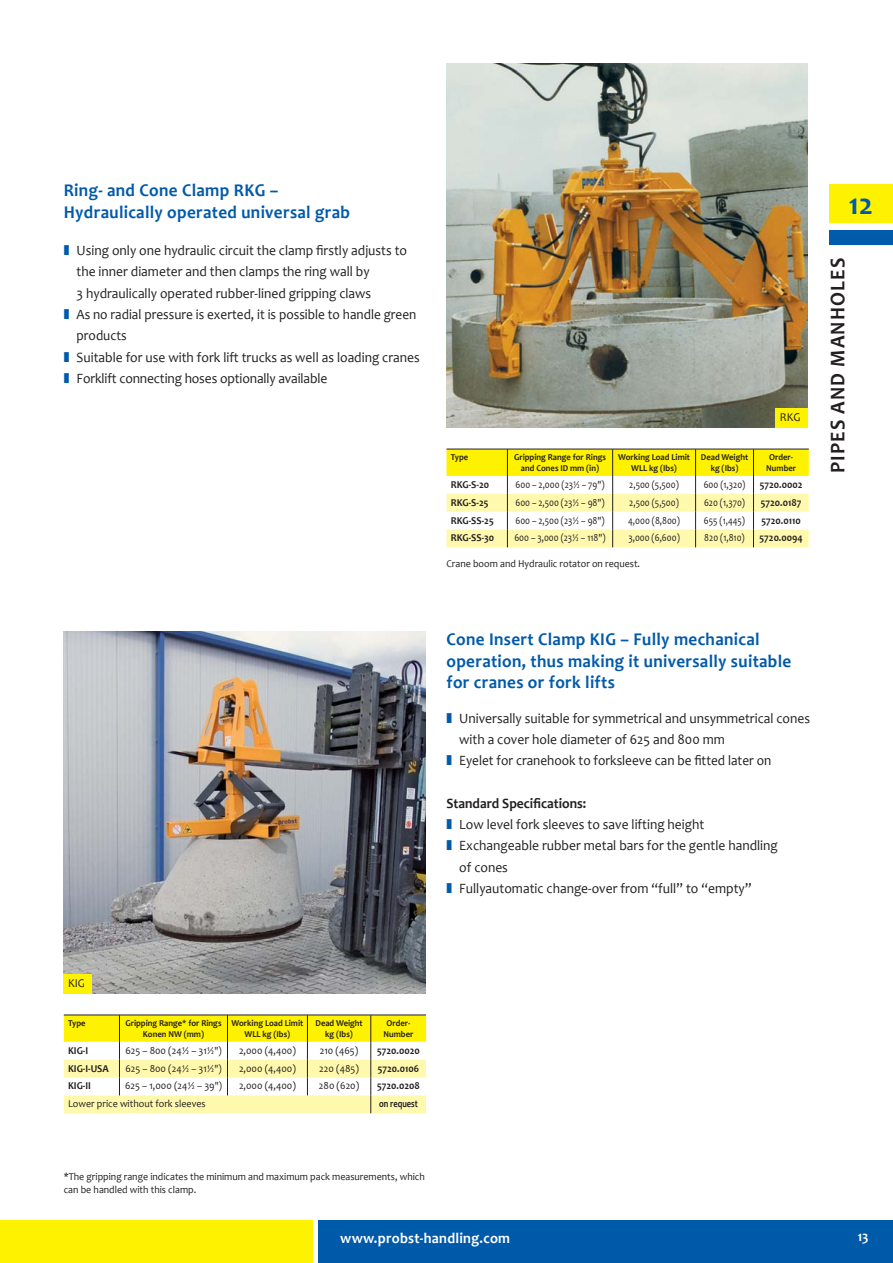
<style>
.page{position:relative;width:893px;height:1263px;background:#fff}
.page>*{position:absolute;margin:0;border:0;box-sizing:border-box;transform-origin:0 0}
.t1{font:700 30px "Candara";color:#005aaa}
.t2{font:700 21px "Candara";letter-spacing:.06em;color:#231f20;scale:.95 1}
.t3{font:700 18px/21.6px "Candara";letter-spacing:.02em;color:#005aaa;scale:.95 1}
.t4{font:700 15px "Candara";letter-spacing:.02em;color:#fff;scale:.95 1}
.t5{font:14.25px/21.3px "Candara";color:#231f20;scale:.95 1}
.t6{font:700 14.25px "Candara";color:#231f20;scale:.95 1}
.t7{font:700 14.25px "Candara";color:#fff;scale:.95 1}
.t8{font:12px "Candara";color:#231f20;scale:.95 1}
.t9{font:10.5px/13.5px "Candara";color:#231f20;scale:.95 1}
.t10{font:10.5px "Candara";color:#231f20;scale:.85 1}
.t11{font:700 10.5px "Candara";color:#231f20;scale:.95 1}
.t12{font:700 10.5px "Candara";color:#231f20;scale:.8 1}
.t13{font:700 9px/10.8px "Candara";color:#231f20;text-align:center;scale:.95 1}
</style>
<div class="page">
<div style="left:829px;top:185px;width:64px;height:38px;background:#fff200"></div>
<div style="left:829px;top:230px;width:64px;height:15px;background:#005bab"></div>
<div style="left:319px;top:1220px;width:574px;height:43px;background:#005aaa"></div>
<div style="left:0;top:1220px;width:312px;height:43px;background:#fff200"></div>
<img style="left:446px;top:64px;width:362px;height:363px">
<div style="left:775px;top:408px;width:33px;height:19px;background:#fff200"></div>
<img style="left:64px;top:632px;width:361px;height:361px">
<div style="left:64px;top:974px;width:28px;height:19px;background:#fff200"></div>
<svg style="left:446px;top:450px;width:363px;height:97px"></svg>
<hr style="left:446px;top:449px;width:363px;height:1px;background:#231f20">
<svg style="left:64px;top:1016px;width:362px;height:97px"></svg>
<hr style="left:64px;top:1015px;width:362px;height:1px;background:#231f20">
<p class="t3" style="left:64px;top:181px;width:303px">Ring- and Cone Clamp RKG –<br>Hydraulically operated universal grab</p>
<p class="t5" style="left:77px;top:240px;width:363px">Using only one hydraulic circuit the clamp firstly adjusts to the inner diameter and then clamps the ring wall by<br>3 hydraulically oper ated rubber-lined gripping claws<br>As no radial pressure is exerted, it is possible to handle green products<br>Suitable for use with fork lift trucks as well as loading cranes Forklift connecting hoses optionally available</p>
<p class="t8" style="left:780px;top:410px;width:23px">RKG</p>
<p class="t13" style="left:451px;top:452px;width:20px">Type</p>
<p class="t13" style="left:514px;top:452px;width:98px">Gripping Range for Rings and Cones ID mm (in)</p>
<p class="t13" style="left:618px;top:452px;width:77px">Working Load Limit<br>WLL kg (Ibs)</p>
<p class="t13" style="left:701px;top:452px;width:51px">Dead Weight kg (Ibs)</p>
<p class="t13" style="left:766px;top:452px;width:33px">Order-<br>Number</p>
<p class="t11" style="left:451px;top:480px;width:42px">RKG-S-20</p>
<p class="t10" style="left:515px;top:478px;width:106px">600 – 2,000 (23½ – 79")</p>
<p class="t10" style="left:629px;top:478px;width:60px">2,500 (5,500)</p>
<p class="t10" style="left:704px;top:478px;width:51px">600 (1,320)</p>
<p class="t11" style="left:760px;top:480px;width:46px">5720.0002</p>
<p class="t11" style="left:451px;top:498px;width:41px">RKG-S-25</p>
<p class="t10" style="left:515px;top:496px;width:106px">600 – 2,500 (23½ – 98")</p>
<p class="t10" style="left:629px;top:496px;width:60px">2,500 (5,500)</p>
<p class="t10" style="left:704px;top:496px;width:50px">620 (1,370)</p>
<p class="t11" style="left:761px;top:498px;width:44px">5720.0187</p>
<p class="t11" style="left:451px;top:516px;width:47px">RKG-SS-25</p>
<p class="t10" style="left:515px;top:514px;width:106px">600 – 2,500 (23½ – 98")</p>
<p class="t10" style="left:628px;top:514px;width:62px">4,000 (8,800)</p>
<p class="t10" style="left:704px;top:514px;width:50px">655 (1,445)</p>
<p class="t11" style="left:761px;top:516px;width:43px">5720.0110</p>
<p class="t11" style="left:451px;top:534px;width:47px">RKG-SS-30</p>
<p class="t10" style="left:514px;top:531px;width:109px">600 – 3,000 (23½ – 118")</p>
<p class="t10" style="left:628px;top:531px;width:62px">3,000 (6,600)</p>
<p class="t10" style="left:704px;top:531px;width:49px">820 (1,810)</p>
<p class="t11" style="left:759px;top:534px;width:47px">5720.0094</p>
<p class="t9" style="left:446px;top:557px;width:205px">Crane boom and Hydraulic rotator on request.</p>
<h1 class="t1" style="left:849px;top:192px;width:26px">12</h1>
<h2 class="t2" style="left:829px;top:473px;width:228px;rotate:-90deg">PIPES AND MANHOLES</h2>
<p class="t3" style="left:446px;top:630px;width:364px">Cone Insert Clamp KIG – Fully mechanical operation, thus making it universally suitable for cranes or fork lifts</p>
<p class="t5" style="left:459px;top:707px;width:371px">Universally suitable for symmetrical and unsymmetrical cones with a cover hole diameter of 625 and 800 mm<br>Eyelet for cranehook to forksleeve can be fitted later on</p>
<p class="t6" style="left:446px;top:798px;width:149px">Standard Specifications:</p>
<p class="t5" style="left:459px;top:814px;width:337px">Low level fork sleeves to save lifting height Exchangeable rubber metal bars for the gentle handling of cones<br>Fullyautomatic change-over from “full” to “empty”</p>
<p class="t8" style="left:68px;top:976px;width:19px">KIG</p>
<p class="t13" style="left:68px;top:1018px;width:20px">Type</p>
<p class="t13" style="left:125px;top:1018px;width:103px">Gripping Range* for Rings<br>Konen NW (mm)</p>
<p class="t13" style="left:232px;top:1018px;width:77px">Working Load Limit<br>WLL kg (Ibs)</p>
<p class="t13" style="left:315px;top:1018px;width:51px">Dead Weight kg (Ibs)</p>
<p class="t13" style="left:383px;top:1018px;width:33px">Order-<br>Number</p>
<p class="t11" style="left:68px;top:1046px;width:23px">KIG-I</p>
<p class="t9" style="left:125px;top:1043px;width:103px">625 – 800 (24½ – 31½")</p>
<p class="t9" style="left:239px;top:1043px;width:61px">2,000 (4,400)</p>
<p class="t9" style="left:320px;top:1043px;width:42px">210 (465)</p>
<p class="t11" style="left:377px;top:1046px;width:46px">5720.0020</p>
<p class="t11" style="left:68px;top:1064px;width:44px">KIG-I-USA</p>
<p class="t9" style="left:125px;top:1061px;width:103px">625 – 800 (24½ – 31½")</p>
<p class="t9" style="left:239px;top:1061px;width:61px">2,000 (4,400)</p>
<p class="t9" style="left:319px;top:1061px;width:43px">220 (485)</p>
<p class="t11" style="left:378px;top:1064px;width:45px">5720.0106</p>
<p class="t11" style="left:68px;top:1082px;width:26px">KIG-II</p>
<p class="t9" style="left:125px;top:1079px;width:103px">625 – 1,000 (24½ – 39")</p>
<p class="t9" style="left:239px;top:1079px;width:61px">2,000 (4,400)</p>
<p class="t9" style="left:319px;top:1079px;width:44px">280 (620)</p>
<p class="t11" style="left:377px;top:1082px;width:46px">5720.0208</p>
<p class="t9" style="left:68px;top:1097px;width:146px">Lower price without fork sleeves</p>
<p class="t12" style="left:379px;top:1100px;width:50px">on request</p>
<p class="t9" style="left:64px;top:1169px;width:382px">*The gripping range indicates the minimum and maximum pack measurements, which can be handled with this clamp.</p>
<p class="t4" style="left:340px;top:1232px;width:180px">www.probst-handling.com</p>
<p class="t7" style="left:860px;top:1231px;width:8px">5</p>
<p class="t7" style="left:858px;top:1231px;width:13px">13</p>
</div>
